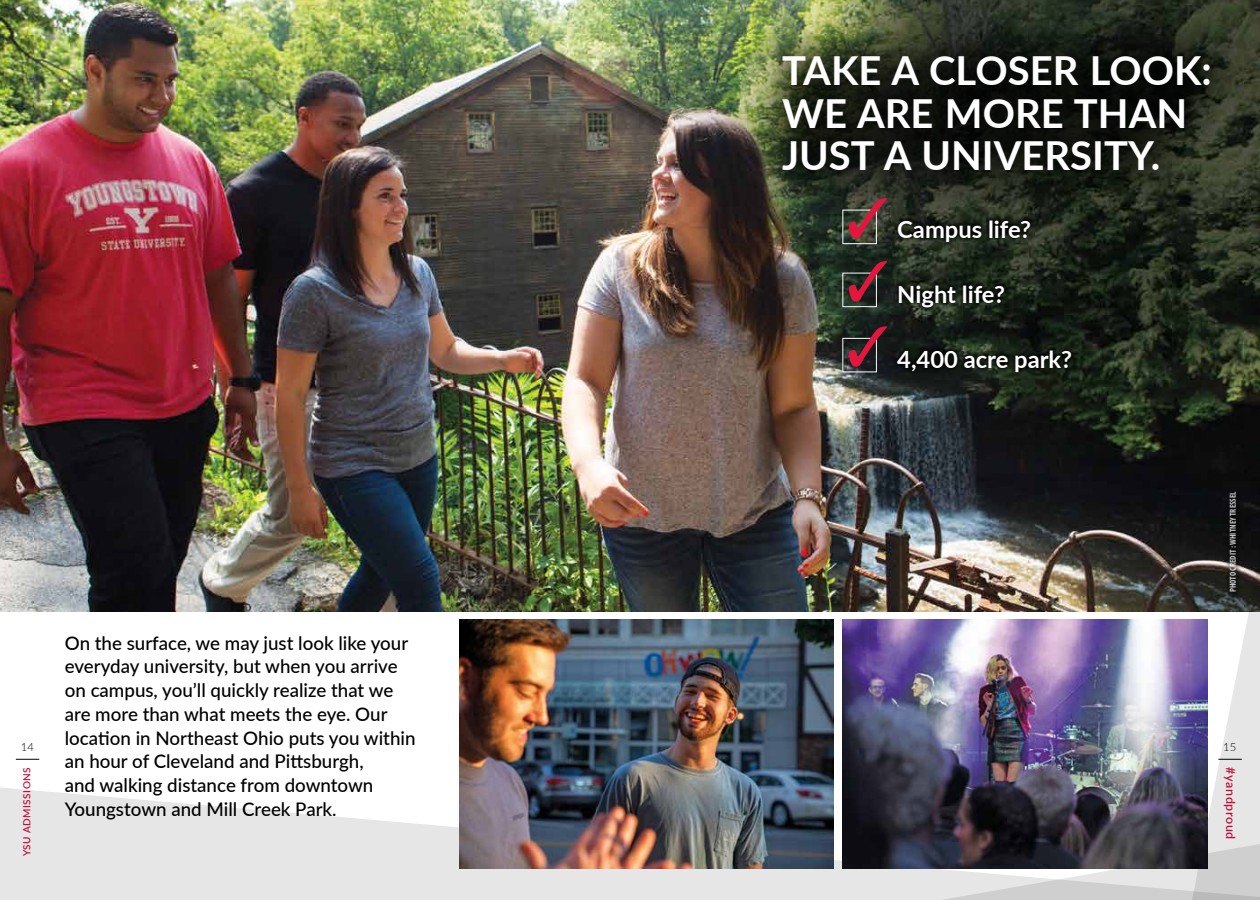
<style>
.page{position:relative;width:1260px;height:900px;background:#fff}
.page>*{position:absolute;margin:0;border:0;box-sizing:border-box;transform-origin:0 0}
.t1{font:700 40px/42.5px "Lato";color:#fff}
.t2{font:700 23.75px "Lato";color:#fff}
.t3{font:500 18.75px/23.8px "Lato";color:#000}
.t4{font:600 12.5px "Lato";letter-spacing:.05em;color:#c00f37}
.t5{font:300 11.25px "Lato";color:#000}
.t6{font:600 10px "Lato";letter-spacing:.05em;color:#c00f37}
.t7{font:700 condensed 8.75px "Myriad Pro";color:#fff}
</style>
<div class="page">
<img style="left:0;top:0;width:1260px;height:612px">
<svg style="left:0;top:782px;width:731px;height:118px;fill:#e6e6e6"></svg>
<img style="left:733px;top:0;width:527px;height:164px">
<div style="left:892px;top:214px;width:185px;height:164px;background:#000;opacity:.89"></div>
<div style="left:742px;top:14px;width:509px;height:199px;background:#000;opacity:.82"></div>
<div style="left:842px;top:273px;width:35px;height:34px;border:1px solid #fff"></div>
<svg style="left:849px;top:261px;width:38px;height:41px;background:#4f262a"></svg>
<div style="left:842px;top:210px;width:35px;height:34px;border:1px solid #fff"></div>
<svg style="left:849px;top:198px;width:38px;height:41px;background:#6c3f3d"></svg>
<svg style="left:849px;top:326px;width:38px;height:41px;background:#4f232b"></svg>
<div style="left:1223px;top:490px;width:20px;height:114px;background:#0c0b11"></div>
<img style="left:460px;top:620px;width:271px;height:249px">
<img style="left:731px;top:499px;width:529px;height:401px">
<svg style="left:16px;top:759px;width:23px;height:1px"></svg>
<h1 class="t1" style="left:782px;top:48px;width:431px">TAKE A CLOSER LOOK:<br>WE ARE MORE THAN<br>JUST A UNIVERSITY.</h1>
<p class="t2" style="left:897px;top:212px;width:135px">Campus life?</p>
<p class="t2" style="left:897px;top:277px;width:109px">Night life?</p>
<p class="t2" style="left:897px;top:342px;width:176px">4,400 acre park?</p>
<p class="t7" style="left:1228px;top:592px;width:102px;rotate:-90deg">PHOTO CREDIT : WHITNEY TRESSEL</p>
<p class="t3" style="left:65px;top:630px;width:352px">On the surface, we may just look like your everyday university, but when you arrive on campus, you’ll quickly realize that we are more than what meets the eye. Our location in Northeast Ohio puts you within an hour of Cleveland and Pittsburgh,<br>and walking distance from downtown Youngstown and Mill Creek Park.</p>
<p class="t5" style="left:21px;top:739px;width:15px">14</p>
<p class="t5" style="left:1223px;top:739px;width:15px">15</p>
<p class="t6" style="left:20px;top:856px;width:91px;rotate:-90deg">YSU ADMISSIONS</p>
<p class="t4" style="left:1240px;top:767px;width:74px;rotate:90deg">#yandproud</p>
</div>
